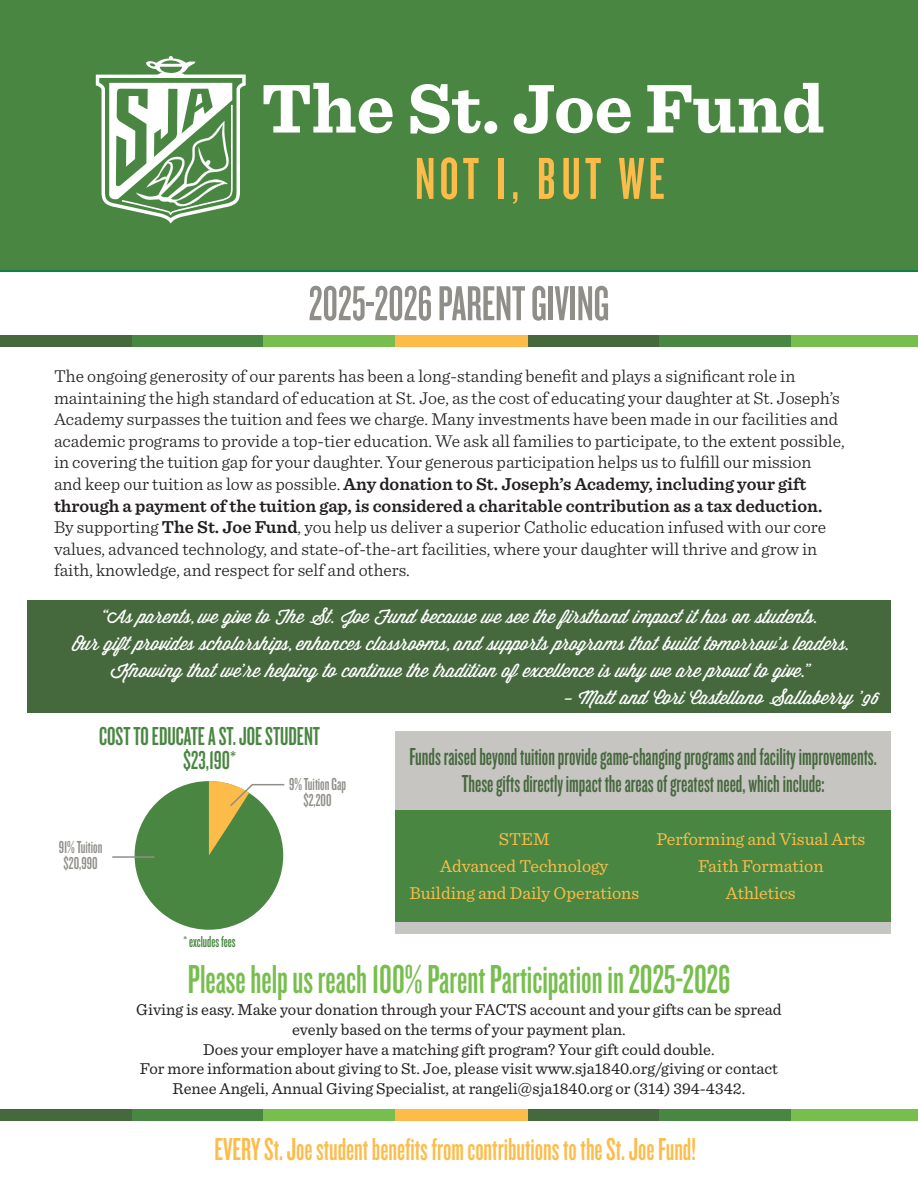
<style>
.page{position:relative;width:918px;height:1188px;background:#fff}
.page>*{position:absolute;margin:0;border:0;box-sizing:border-box;transform-origin:0 0}
.t1{font:700 72px "Sentinel";color:#fff}
.t2{font:61.5px "Knockout HTF47 Bantamweight";letter-spacing:.07em;color:#fdbc4a}
.t3{font:51px "Knockout HTF47 Bantamweight";color:#908e89}
.t4{font:42px "Knockout HTF47 Bantamweight";color:#77be4e}
.t5{font:33px "Knockout HTF47 Bantamweight";color:#fdbc4a}
.t6{font:27px "Knockout HTF47 Bantamweight";color:#488641}
.t7{font:25.5px "Knockout HTF47 Bantamweight";color:#45683d}
.t8{font:18.75px/27px "Wisdom Script AI";letter-spacing:-.005em;color:#fff;text-align:center}
.t9{font:300 18px/21.6px "Sentinel";color:#231f20}
.t10{font:18px "Sentinel";color:#fdbc4a}
.t11{font:18px "Knockout HTF47 Bantamweight";color:#908e89}
.t12{font:16.5px "Sentinel";color:#231f20}
.t13{font:16.5px "Knockout HTF47 Bantamweight";color:#488641}
.s1{font-weight:600}
</style>
<div class="page">
<div style="left:0;top:1109px;width:132px;height:11px;background:#45683d"></div>
<div style="left:132px;top:1109px;width:131px;height:11px;background:#488641"></div>
<div style="left:263px;top:1109px;width:132px;height:11px;background:#77be4e"></div>
<div style="left:395px;top:1109px;width:133px;height:11px;background:#fdbc4a"></div>
<div style="left:528px;top:1109px;width:131px;height:11px;background:#45683d"></div>
<div style="left:659px;top:1109px;width:133px;height:11px;background:#488641"></div>
<div style="left:792px;top:1109px;width:126px;height:11px;background:#77be4e"></div>
<div style="left:27px;top:601px;width:864px;height:112px;background:#45683d"></div>
<div style="left:0;top:335px;width:132px;height:12px;background:#45683d"></div>
<div style="left:132px;top:335px;width:131px;height:12px;background:#488641"></div>
<div style="left:263px;top:335px;width:132px;height:12px;background:#77be4e"></div>
<div style="left:395px;top:335px;width:133px;height:12px;background:#fdbc4a"></div>
<div style="left:528px;top:335px;width:131px;height:12px;background:#45683d"></div>
<div style="left:659px;top:335px;width:133px;height:12px;background:#488641"></div>
<div style="left:792px;top:335px;width:126px;height:12px;background:#77be4e"></div>
<div style="left:395px;top:732px;width:496px;height:78px;background:#c7c5c2"></div>
<div style="left:395px;top:810px;width:496px;height:112px;background:#488641"></div>
<div style="left:395px;top:922px;width:496px;height:12px;background:#c7c5c2"></div>
<div style="left:0;top:0;width:918px;height:270px;background:#488641"></div>
<svg style="left:96px;top:56px;width:150px;height:167px"></svg>
<div style="left:135px;top:781px;width:148px;height:149px;background:#488641;border-radius:50%"></div>
<hr style="left:112px;top:856px;width:42px;height:2px;background:#908e89">
<svg style="left:209px;top:781px;width:76px;height:74px"></svg>
<p class="t1" style="left:262px;top:52px;width:565px">The St. Joe Fund</p>
<p class="t2" style="left:415px;top:148px;width:251px">NOT I, BUT WE</p>
<p class="t3" style="left:309px;top:278px;width:302px">2025-2026 PARENT GIVING</p>
<p class="t9" style="left:54px;top:364px;width:792px">The ongoing generosity of our parents has been a long-standing benefit and plays a significant role in maintaining the high standard of education at St. Joe, as the cost of educating your daughter at St. Joseph’s Academy surpasses the tuition and fees we charge. Many investments have been made in our facilities and academic programs to provide a top-tier education. We ask all families to participate, to the extent possible, in covering the tuition gap for your daughter. Your generous participation helps us to fulfill our mission<br>and keep our tuition as low as possible. <span class="s1">Any donation to St. Joseph’s Academy, including your gift through a payment of the tuition gap, is considered a charitable contribution as a tax deduction.<br></span>By supporting <span class="s1">The St. Joe Fund</span>, you help us deliver a superior Catholic education infused with our core values, advanced technology, and state-of-the-art facilities, where your daughter will thrive and grow in faith, knowledge, and respect for self and others.</p>
<p class="t8" style="left:103px;top:602px;width:717px">“As parents, we give to The St. Joe Fund because we see the firsthand impact it has on students.</p>
<p class="t8" style="left:71px;top:629px;width:780px">Our gift provides scholarships, enhances classrooms, and supports programs that build tomorrow’s leaders.<br>Knowing that we’re helping to continue the tradition of excellence is why we are proud to give.”</p>
<p class="t8" style="left:563px;top:683px;width:317px">- Matt and Cori Castellano Sallaberry ’96</p>
<p class="t6" style="left:99px;top:723px;width:222px">COST TO EDUCATE A ST. JOE STUDENT</p>
<p class="t6" style="left:183px;top:747px;width:54px">$23,190*</p>
<p class="t11" style="left:59px;top:838px;width:45px">91% Tuition</p>
<p class="t11" style="left:64px;top:854px;width:35px">$20,990</p>
<p class="t13" style="left:184px;top:933px;width:54px">* excludes fees</p>
<p class="t11" style="left:289px;top:775px;width:59px">9% Tuition Gap</p>
<p class="t11" style="left:304px;top:791px;width:30px">$2,200</p>
<p class="t7" style="left:409px;top:744px;width:469px">Funds raised beyond tuition provide game-changing programs and facility improvements.</p>
<p class="t7" style="left:462px;top:771px;width:364px">These gifts directly impact the areas of greatest need, which include:</p>
<p class="t10" style="left:499px;top:826px;width:52px">STEM</p>
<p class="t10" style="left:440px;top:853px;width:170px">Advanced Technology</p>
<p class="t10" style="left:409px;top:880px;width:231px">Building and Daily Operations</p>
<p class="t10" style="left:657px;top:826px;width:210px">Performing and Visual Arts</p>
<p class="t10" style="left:698px;top:853px;width:127px">Faith Formation</p>
<p class="t10" style="left:726px;top:880px;width:71px">Athletics</p>
<p class="t4" style="left:188px;top:958px;width:544px">Please help us reach 100% Parent Participation in 2025-2026</p>
<p class="t12" style="left:136px;top:997px;width:647px">Giving is easy. Make your donation through your FACTS account and your gifts can be spread</p>
<p class="t12" style="left:292px;top:1017px;width:335px">evenly based on the terms of your payment plan.</p>
<p class="t12" style="left:203px;top:1037px;width:513px">Does your employer have a matching gift program? Your gift could double.</p>
<p class="t12" style="left:140px;top:1057px;width:640px">For more information about giving to St. Joe, please visit www.sja1840.org/giving or contact</p>
<p class="t12" style="left:173px;top:1076px;width:574px">Renee Angeli, Annual Giving Specialist, at rangeli@sja1840.org or (314) 394-4342.</p>
<p class="t5" style="left:214px;top:1133px;width:483px">EVERY St. Joe student benefits from contributions to the St. Joe Fund!</p>
</div>
